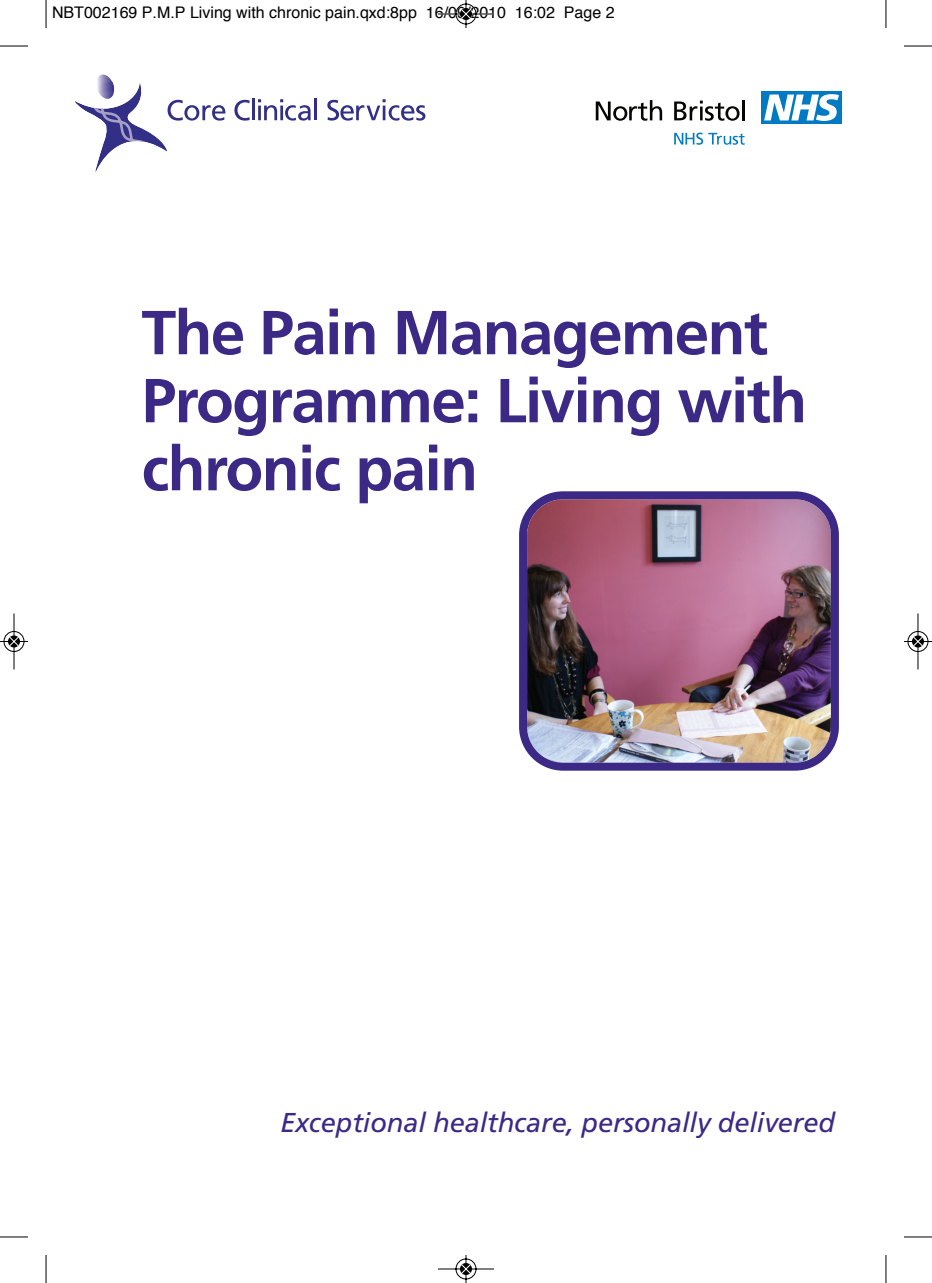
<style>
.page{position:relative;width:932px;height:1283px;background:#fff}
.page>*{position:absolute;margin:0;border:0;box-sizing:border-box;transform-origin:0 0}
.t1{font:700 62px/68px "Frutiger";letter-spacing:-.025em;color:#3c2986}
.t2{font:italic 27.2px "Frutiger";letter-spacing:-.005em;color:#3c2986}
.t3{font:16px "Helvetica";color:#000}
</style>
<div class="page">
<img style="left:519px;top:491px;width:319px;height:279px">
<svg style="left:595px;top:100px;width:66px;height:21px"></svg>
<svg style="left:674px;top:101px;width:65px;height:20px"></svg>
<hr style="left:741px;top:100px;width:3px;height:20px;background:#050504">
<svg style="left:674px;top:133px;width:28px;height:12px"></svg>
<svg style="left:708px;top:133px;width:36px;height:12px"></svg>
<div style="left:761px;top:91px;width:80px;height:33px;background:#007ac2"></div>
<svg style="left:764px;top:94px;width:74px;height:27px"></svg>
<svg style="left:75px;top:75px;width:150px;height:97px"></svg>
<svg style="left:234px;top:100px;width:15px;height:21px"></svg>
<hr style="left:252px;top:99px;width:2px;height:21px;background:#322f86">
<svg style="left:258px;top:99px;width:52px;height:22px"></svg>
<hr style="left:314px;top:99px;width:2px;height:21px;background:#322f86">
<svg style="left:327px;top:99px;width:98px;height:22px"></svg>
<svg style="left:46px;top:0;width:1px;height:28px"></svg>
<svg style="left:0;top:46px;width:28px;height:1px"></svg>
<svg style="left:885px;top:0;width:1px;height:28px"></svg>
<svg style="left:904px;top:46px;width:27px;height:1px"></svg>
<svg style="left:46px;top:1255px;width:1px;height:28px"></svg>
<svg style="left:0;top:1236px;width:28px;height:1px"></svg>
<svg style="left:885px;top:1255px;width:1px;height:28px"></svg>
<svg style="left:904px;top:1236px;width:27px;height:1px"></svg>
<svg style="left:438px;top:0;width:56px;height:28px"></svg>
<svg style="left:438px;top:1255px;width:56px;height:28px"></svg>
<svg style="left:0;top:613px;width:28px;height:57px"></svg>
<svg style="left:904px;top:613px;width:27px;height:57px"></svg>
<p class="t3" style="left:52px;top:6px;width:564px">NBT002169 P.M.P Living with chronic pain.qxd:8pp 16/09/2010 16:02 Page 2</p>
<h1 class="t1" style="left:141px;top:303px;width:666px">The Pain Management<br>Programme: Living with chronic pain</h1>
<h2 class="t2" style="left:280px;top:1111px;width:556px">Exceptional healthcare, personally delivered</h2>
</div>
